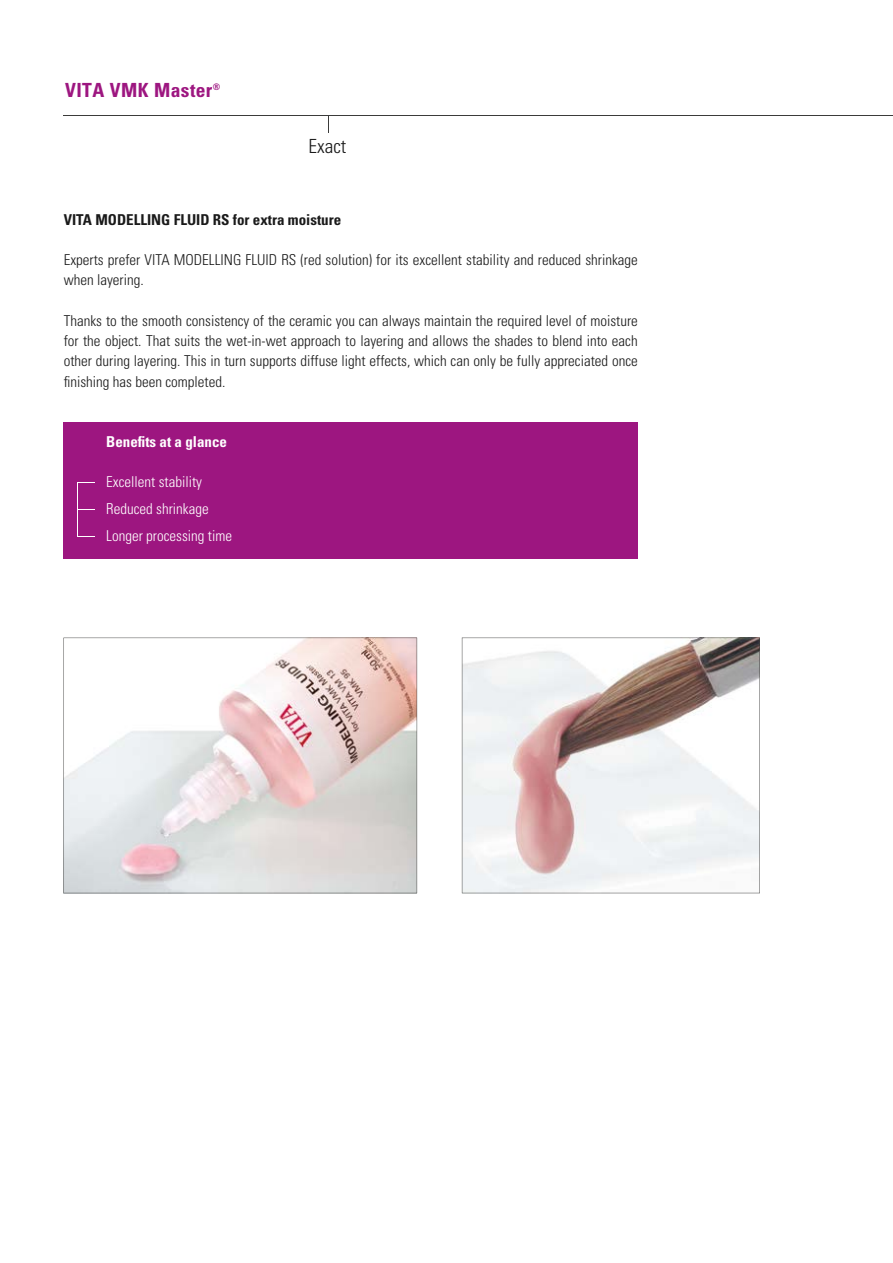
<style>
.page{position:relative;width:893px;height:1263px;background:#fff}
.page>*{position:absolute;margin:0;border:0;box-sizing:border-box;transform-origin:0 0}
.t1{font:700 condensed 19.5px "Univers";letter-spacing:.02em;color:#9d1680}
.t2{font:300 condensed 19.5px "Univers LT";color:#1a1a1a}
.t3{font:300 condensed 15px/20.2px "Univers LT";color:#1a1a1a}
.t4{font:300 condensed 15px/26.7px "Univers LT";color:#fff}
.t5{font:700 condensed 15px "Univers LT";color:#1a1a1a}
.t6{font:700 condensed 15px "Univers LT";color:#fff}
</style>
<div class="page">
<hr style="left:64px;top:115px;width:829px;height:1px;background:#3b3b3a">
<svg style="left:328px;top:116px;width:1px;height:17px"></svg>
<svg style="left:462px;top:638px;width:298px;height:255px;fill:#eef2f4"></svg>
<svg style="left:64px;top:638px;width:353px;height:255px"></svg>
<div style="left:64px;top:422px;width:574px;height:136px;background:#9d1680"></div>
<hr style="left:77px;top:482px;width:1px;height:54px;background:#fff">
<svg style="left:78px;top:482px;width:16px;height:1px"></svg>
<svg style="left:78px;top:509px;width:16px;height:1px"></svg>
<svg style="left:77px;top:536px;width:17px;height:1px"></svg>
<h1 class="t1" style="left:65px;top:78px;width:157px">VITA VMK Master<sup>®</sup></h1>
<h1 class="t2" style="left:308px;top:134px;width:39px">Exact</h1>
<p class="t5" style="left:64px;top:210px;width:279px">VITA MODELLING FLUID RS for extra moisture</p>
<p class="t3" style="left:64px;top:250px;width:576px">Experts prefer VITA MODELLING FLUID RS (red solution) for its excellent stability and reduced shrinkage when layering.</p>
<p class="t3" style="left:64px;top:310px;width:576px;text-align:justify">Thanks to the smooth consistency of the ceramic you can always maintain the required level of moisture for the object. That suits the wet-in-wet approach to layering and allows the shades to blend into each other during layering. This in turn supports diffuse light effects, which can only be fully appreciated once finishing has been completed.</p>
<p class="t6" style="left:106px;top:432px;width:122px">Benefits at a glance</p>
<p class="t4" style="left:106px;top:469px;width:127px">Excellent stability<br>Reduced shrinkage<br>Longer processing time</p>
</div>
